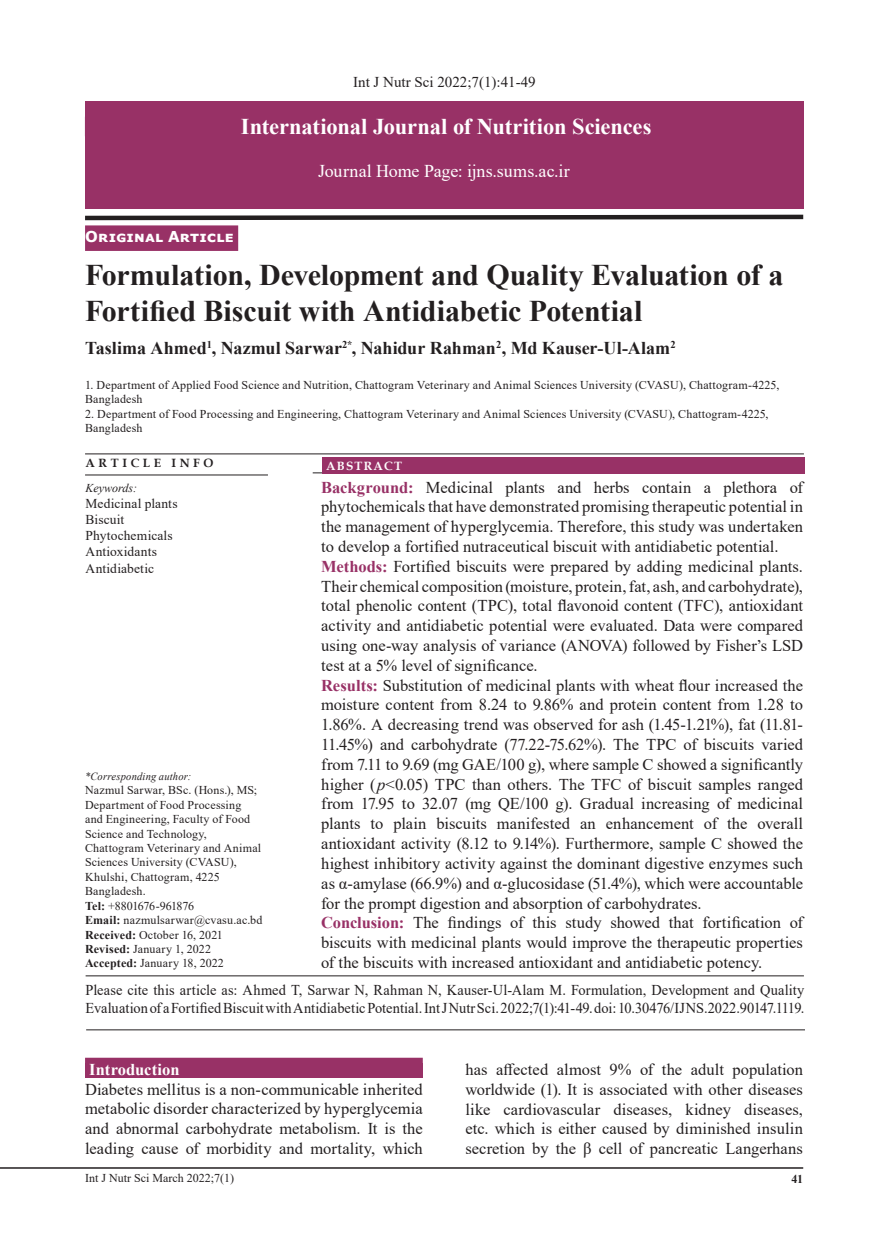
<style>
.page{position:relative;width:889px;height:1242px;background:#fff}
.page>*{position:absolute;margin:0;border:0;box-sizing:border-box;transform-origin:0 0}
.t1{font:700 30px/36px "Times New Roman";letter-spacing:-.005em;color:#231f20}
.t2{font:700 22.5px "Times New Roman";letter-spacing:-.005em;color:#fff}
.t3{font:700 18px "Times New Roman";letter-spacing:-.005em;color:#231f20}
.t4{font:18px "Times New Roman";color:#fff}
.t5{font:16.5px/19.8px "Times New Roman";color:#231f20;text-align:justify}
.t6{font:700 16.5px "Times New Roman";color:#fff}
.t7{font:15px/18px "Times New Roman";color:#231f20;scale:.96 1}
.t8{font:15px "Times New Roman";color:#231f20}
.t9{font:700 15px "Verdana";letter-spacing:.01em;color:#fff}
.t10{font:13.5px/16.2px "Times New Roman";letter-spacing:.01em;color:#231f20}
.t11{font:12px/14.4px "Times New Roman";letter-spacing:.015em;color:#231f20}
.t12{font:700 12px "Book Antiqua";letter-spacing:.3em;color:#231f20}
.t13{font:italic 12px "Times New Roman";color:#231f20}
.t14{font:700 12px "Book Antiqua";letter-spacing:.1em;color:#fff}
.t15{font:700 12px "Times New Roman";color:#231f20}
.t16{font:italic 10.95px "Times New Roman";letter-spacing:.015em;color:#231f20;scale:.96 1}
.s1{font-weight:700;color:#983166}
.s2{font-style:italic}
.s3{font-weight:700}
</style>
<div class="page">
<hr style="left:0;top:1167px;width:803px;height:1px;background:#231f20">
<hr style="left:85px;top:453px;width:719px;height:1px;background:#231f20">
<hr style="left:85px;top:474px;width:183px;height:1px;background:#231f20">
<div style="left:85px;top:225px;width:153px;height:26px;background:#983166"></div>
<hr style="left:313px;top:472px;width:491px;height:1px;background:#231f20">
<div style="left:322px;top:457px;width:482px;height:16px;background:#983166"></div>
<hr style="left:86px;top:975px;width:718px;height:1px;background:#231f20">
<div style="left:85px;top:101px;width:718px;height:107px;background:#983166"></div>
<svg style="left:85px;top:214px;width:719px;height:7px"></svg>
<hr style="left:86px;top:1029px;width:719px;height:1px;background:#231f20">
<div style="left:85px;top:1063px;width:338px;height:15px;background:#983166"></div>
<div style="left:85px;top:1057px;width:338px;height:20px;background:#983166"></div>
<p class="t8" style="left:353px;top:71px;width:184px">Int J Nutr Sci 2022;7(1):41-49</p>
<h2 class="t2" style="left:241px;top:110px;width:412px">International Journal of Nutrition Sciences</h2>
<p class="t4" style="left:318px;top:158px;width:253px">Journal Home Page: ijns.sums.ac.ir</p>
<p class="t9" style="left:85px;top:226px;width:150px">Original Article</p>
<h1 class="t1" style="left:85px;top:255px;width:700px">Formulation, Development and Quality Evaluation of a<br>Fortified Biscuit with Antidiabetic Potential</h1>
<p class="t3" style="left:85px;top:335px;width:592px">Taslima Ahmed<sup>1</sup>, Nazmul Sarwar<sup>2*</sup>, Nahidur Rahman<sup>2</sup>, Md Kauser-Ul-Alam<sup>2</sup></p>
<p class="t11" style="left:85px;top:377px;width:696px">1. Department of Applied Food Science and Nutrition, Chattogram Veterinary and Animal Sciences University (CVASU), Chattogram-4225,<br>Bangladesh</p>
<p class="t11" style="left:85px;top:406px;width:685px">2. Department of Food Processing and Engineering, Chattogram Veterinary and Animal Sciences University (CVASU), Chattogram-4225,<br>Bangladesh</p>
<p class="t12" style="left:86px;top:455px;width:129px">ARTICLE INFO</p>
<p class="t14" style="left:326px;top:457px;width:77px">ABSTRACT</p>
<p class="t5" style="left:321px;top:476px;width:483px;text-align:left"><span class="s1">Background:</span> Medicinal plants and herbs contain a plethora of phytochemicals that have demonstrated promising therapeutic potential in the management of hyperglycemia. Therefore, this study was undertaken to develop a fortified nutraceutical biscuit with antidiabetic potential.<br><span class="s1">Methods:</span> Fortified biscuits were prepared by adding medicinal plants.<br>Their chemical composition (moisture, protein, fat, ash, and carbohydrate), total phenolic content (TPC), total flavonoid content (TFC), antioxidant activity and antidiabetic potential were evaluated. Data were compared using one-way analysis of variance (ANOVA) followed by Fisher’s LSD test at a 5% level of significance.<br><span class="s1">Results:</span> Substitution of medicinal plants with wheat flour increased the moisture content from 8.24 to 9.86% and protein content from 1.28 to 1.86%. A decreasing trend was observed for ash (1.45-1.21%), fat (11.81- 11.45%) and carbohydrate (77.22-75.62%). The TPC of biscuits varied from 7.11 to 9.69 (mg GAE/100 g), where sample C showed a significantly higher (<span class="s2">p</span>&lt;0.05) TPC than others. The TFC of biscuit samples ranged from 17.95 to 32.07 (mg QE/100 g). Gradual increasing of medicinal plants to plain biscuits manifested an enhancement of the overall antioxidant activity (8.12 to 9.14%). Furthermore, sample C showed the highest inhibitory activity against the dominant digestive enzymes such as α-amylase (66.9%) and α-glucosidase (51.4%), which were accountable for the prompt digestion and absorption of carbohydrates.<br><span class="s1">Conclusion:</span> The findings of this study showed that fortification of biscuits with medicinal plants would improve the therapeutic properties of the biscuits with increased antioxidant and antidiabetic potency.</p>
<p class="t13" style="left:86px;top:479px;width:53px">Keywords:</p>
<p class="t10" style="left:86px;top:495px;width:93px">Medicinal plants<br>Biscuit<br>Phytochemicals<br>Antioxidants<br>Antidiabetic</p>
<p class="t16" style="left:85px;top:769px;width:112px">*Corresponding author:</p>
<p class="t11" style="left:85px;top:783px;width:179px">Nazmul Sarwar, BSc. (Hons.), MS;<br>Department of Food Processing<br>and Engineering, Faculty of Food<br>Science and Technology,<br>Chattogram Veterinary and Animal<br>Sciences University (CVASU),<br>Khulshi, Chattogram, 4225<br>Bangladesh.<br><span class="s3">Tel:</span> +8801676-961876<br><span class="s3">Email:</span> nazmulsarwar@cvasu.ac.bd<br><span class="s3">Received:</span> October 16, 2021<br><span class="s3">Revised:</span> January 1, 2022<br><span class="s3">Accepted:</span> January 18, 2022</p>
<p class="t7" style="left:86px;top:980px;width:750px">Please cite this article as: Ahmed T, Sarwar N, Rahman N, Kauser-Ul-Alam M. Formulation, Development and Quality<br>Evaluation of a Fortified Biscuit with Antidiabetic Potential. Int J Nutr Sci. 2022;7(1):41-49. doi: 10.30476/IJNS.2022.90147.1119.</p>
<p class="t6" style="left:89px;top:1057px;width:92px">Introduction</p>
<p class="t5" style="left:85px;top:1078px;width:339px">Diabetes mellitus is a non-communicable inherited metabolic disorder characterized by hyperglycemia and abnormal carbohydrate metabolism. It is the leading cause of morbidity and mortality, which</p>
<p class="t5" style="left:465px;top:1059px;width:339px">has affected almost 9% of the adult population worldwide (1). It is associated with other diseases like cardiovascular diseases, kidney diseases, etc. which is either caused by diminished insulin secretion by the β cell of pancreatic Langerhans</p>
<p class="t11" style="left:85px;top:1170px;width:150px">Int J Nutr Sci March 2022;7(1)</p>
<p class="t15" style="left:791px;top:1170px;width:13px">41</p>
</div>
